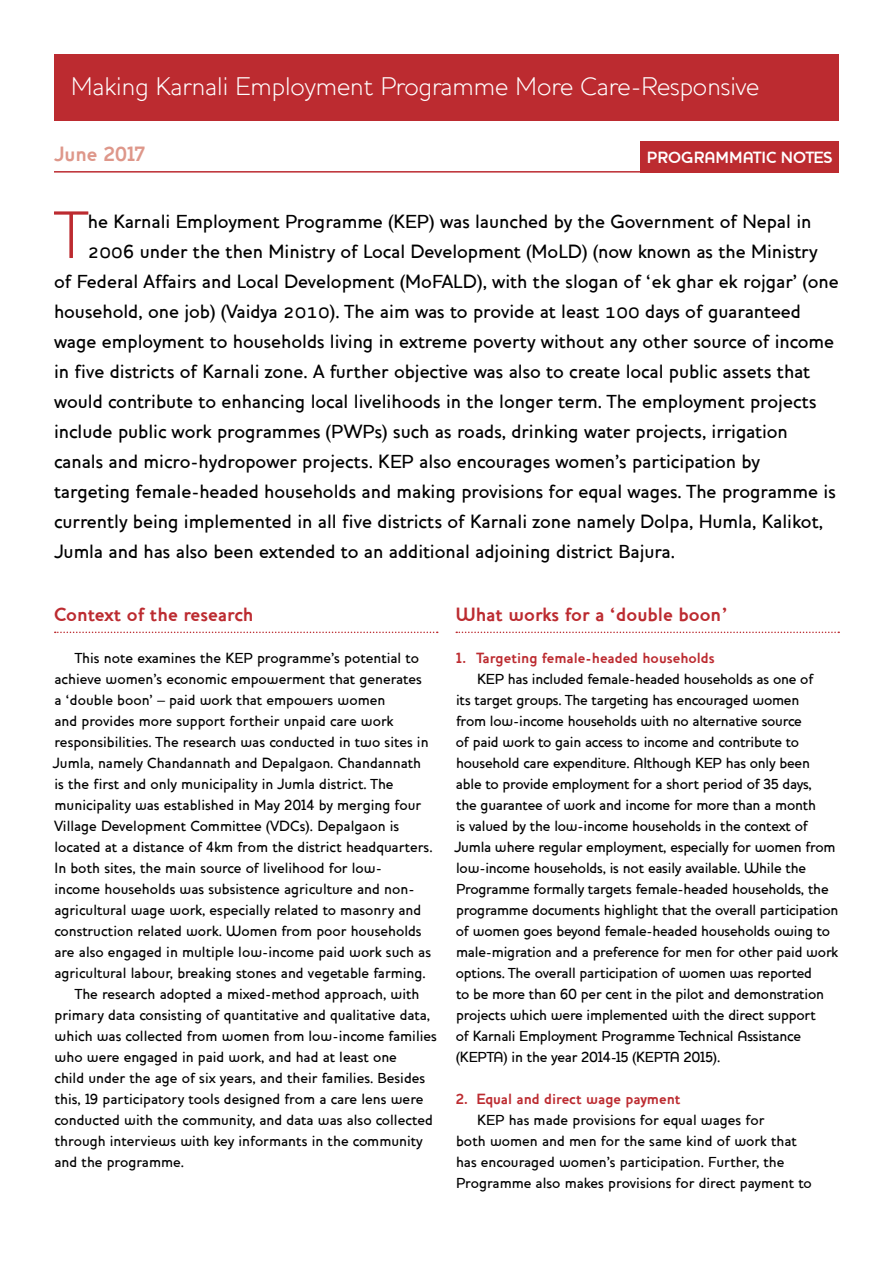
<style>
.page{position:relative;width:893px;height:1263px;background:#fff}
.page>*{position:absolute;margin:0;border:0;box-sizing:border-box;transform-origin:0 0}
.t1{font:300 68.4px "Houschka";color:#bc2b30}
.t2{font:300 25.95px "Houschka";color:#fff}
.t3{font:700 21px "Houschka";color:#de978a}
.t4{font:500 19.5px "Houschka Alt";color:#000}
.t5{font:700 19.5px "Houschka";color:#bc2b30}
.t6{font:700 16.5px "Houschka";color:#fff}
.t7{font:500 15px/21px "Houschka";letter-spacing:-.01em;color:#000}
.t8{font:700 15px "Houschka";color:#bc2b30}
</style>
<div class="page">
<svg style="left:55px;top:632px;width:383px;height:1px"></svg>
<svg style="left:456px;top:632px;width:383px;height:1px"></svg>
<div style="left:54px;top:54px;width:785px;height:66px;background:#bc2b30"></div>
<div style="left:640px;top:141px;width:199px;height:32px;background:#bc2b30"></div>
<hr style="left:54px;top:171px;width:785px;height:2px;background:#bc2b30">
<h2 class="t2" style="left:71px;top:71px;width:690px">Making Karnali Employment Programme More Care-Responsive</h2>
<h3 class="t3" style="left:54px;top:141px;width:92px">June 2017</h3>
<p class="t6" style="left:647px;top:148px;width:187px">PROGRAMMATIC NOTES</p>
<h1 class="t1" style="left:54px;top:194px;width:35px">T</h1>
<h3 class="t4" style="left:88px;top:210px;width:725px">he Karnali Employment Programme (KEP) was launched by the Government of Nepal in</h3>
<h3 class="t4" style="left:88px;top:240px;width:731px">2006 under the then Ministry of Local Development (MoLD) (now known as the Ministry</h3>
<h3 class="t4" style="left:54px;top:270px;width:786px">of Federal Affairs and Local Development (MoFALD), with the slogan of ‘ek ghar ek rojgar’ (one</h3>
<h3 class="t4" style="left:54px;top:300px;width:749px">household, one job) (Vaidya 2010). The aim was to provide at least 100 days of guaranteed</h3>
<h3 class="t4" style="left:54px;top:330px;width:782px">wage employment to households living in extreme poverty without any other source of income</h3>
<h3 class="t4" style="left:54px;top:360px;width:758px">in five districts of Karnali zone. A further objective was also to create local public assets that</h3>
<h3 class="t4" style="left:54px;top:390px;width:764px">would contribute to enhancing local livelihoods in the longer term. The employment projects</h3>
<h3 class="t4" style="left:54px;top:420px;width:735px">include public work programmes (PWPs) such as roads, drinking water projects, irrigation</h3>
<h3 class="t4" style="left:54px;top:450px;width:708px">canals and micro-hydropower projects. KEP also encourages women’s participation by</h3>
<h3 class="t4" style="left:54px;top:480px;width:783px">targeting female-headed households and making provisions for equal wages. The programme is</h3>
<h3 class="t4" style="left:54px;top:510px;width:771px">currently being implemented in all five districts of Karnali zone namely Dolpa, Humla, Kalikot,</h3>
<h3 class="t4" style="left:54px;top:540px;width:623px">Jumla and has also been extended to an additional adjoining district Bajura.</h3>
<h3 class="t5" style="left:54px;top:603px;width:201px">Context of the research</h3>
<p class="t7" style="left:75px;top:647px;width:346px">This note examines the KEP programme’s potential to</p>
<p class="t7" style="left:54px;top:668px;width:369px">achieve women’s economic empowerment that generates</p>
<p class="t7" style="left:54px;top:689px;width:332px">a ‘double boon’ – paid work that empowers women</p>
<p class="t7" style="left:54px;top:710px;width:341px">and provides more support fortheir unpaid care work</p>
<p class="t7" style="left:55px;top:731px;width:375px">responsibilities. The research was conducted in two sites in</p>
<p class="t7" style="left:53px;top:752px;width:370px">Jumla, namely Chandannath and Depalgaon. Chandannath</p>
<p class="t7" style="left:55px;top:773px;width:341px">is the first and only municipality in Jumla district. The</p>
<p class="t7" style="left:55px;top:794px;width:368px">municipality was established in May 2014 by merging four</p>
<p class="t7" style="left:54px;top:815px;width:347px">Village Development Committee (VDCs). Depalgaon is</p>
<p class="t7" style="left:55px;top:836px;width:380px">located at a distance of 4km from the district headquarters.</p>
<p class="t7" style="left:55px;top:857px;width:329px">In both sites, the main source of livelihood for low-</p>
<p class="t7" style="left:55px;top:878px;width:362px">income households was subsistence agriculture and non-</p>
<p class="t7" style="left:54px;top:899px;width:368px">agricultural wage work, especially related to masonry and</p>
<p class="t7" style="left:54px;top:920px;width:369px">construction related work. Women from poor households</p>
<p class="t7" style="left:54px;top:941px;width:378px">are also engaged in multiple low-income paid work such as</p>
<p class="t7" style="left:54px;top:962px;width:373px">agricultural labour, breaking stones and vegetable farming.</p>
<p class="t7" style="left:75px;top:983px;width:346px">The research adopted a mixed-method approach, with</p>
<p class="t7" style="left:55px;top:1004px;width:377px">primary data consisting of quantitative and qualitative data,</p>
<p class="t7" style="left:55px;top:1025px;width:384px">which was collected from women from low-income families</p>
<p class="t7" style="left:55px;top:1046px;width:344px">who were engaged in paid work, and had at least one</p>
<p class="t7" style="left:54px;top:1067px;width:372px">child under the age of six years, and their families. Besides</p>
<p class="t7" style="left:55px;top:1088px;width:370px">this, 19 participatory tools designed from a care lens were</p>
<p class="t7" style="left:54px;top:1109px;width:380px">conducted with the community, and data was also collected</p>
<p class="t7" style="left:55px;top:1130px;width:370px">through interviews with key informants in the community</p>
<p class="t7" style="left:54px;top:1151px;width:131px">and the programme.</p>
<h3 class="t5" style="left:456px;top:603px;width:273px">What works for a ‘double boon’</h3>
<p class="t8" style="left:456px;top:649px;width:260px">1. Targeting female-headed households</p>
<p class="t7" style="left:454px;top:668px;width:386px;text-indent:23px">KEP has included female-headed households as one of<br>its target groups. The targeting has encouraged women<br>from low-income households with no alternative source<br>of paid work to gain access to income and contribute to household care expenditure. Although KEP has only been<br>able to provide employment for a short period of 35 days,<br>the guarantee of work and income for more than a month<br>is valued by the low-income households in the context of Jumla where regular employment, especially for women from low-income households, is not easily available. While the Programme formally targets female-headed households, the programme documents highlight that the overall participation of women goes beyond female-headed households owing to male-migration and a preference for men for other paid work options. The overall participation of women was reported<br>to be more than 60 per cent in the pilot and demonstration projects which were implemented with the direct support<br>of Karnali Employment Programme Technical Assistance (KEPTA) in the year 2014-15 (KEPTA 2015).</p>
<p class="t8" style="left:456px;top:1090px;width:226px">2. Equal and direct wage payment</p>
<p class="t7" style="left:456px;top:1109px;width:357px;text-indent:21px">KEP has made provisions for equal wages for<br>both women and men for the same kind of work that has encouraged women’s participation. Further, the Programme also makes provisions for direct payment to</p>
</div>
